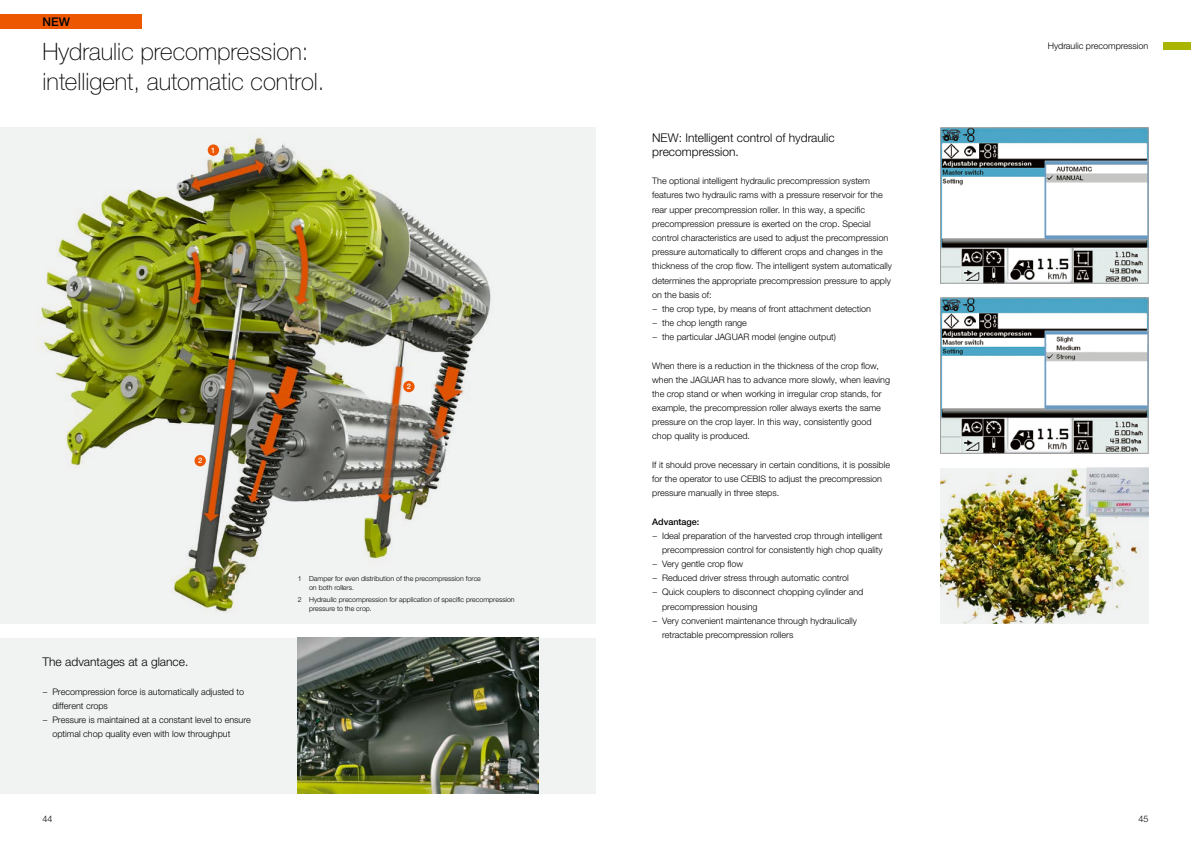
<style>
.page{position:relative;width:1191px;height:842px;background:#fff}
.page>*{position:absolute;margin:0;border:0;box-sizing:border-box;transform-origin:0 0}
.t1{font:100 24px/30px "CLAAS Helvetica Neue";color:#000}
.t2{font:300 12px/14.2px "CLAAS Helvetica Neue";color:#000}
.t3{font:500 12px "CLAAS Helvetica Neue";color:#000}
.t4{font:300 9px/14.2px "CLAAS Helvetica Neue";color:#000}
.t5{font:500 9px "CLAAS Helvetica Neue";color:#000}
.t6{font:500 7.5px "CLAAS Helvetica Neue";color:#fff}
.t7{font:300 7px/9px "CLAAS Helvetica Neue";color:#000}
</style>
<div class="page">
<div style="left:1162px;top:43px;width:29px;height:7px;background:#aab500"></div>
<div style="left:0;top:128px;width:595px;height:496px;background:#f1f2f2"></div>
<img style="left:37px;top:136px;width:454px;height:476px">
<div style="left:0;top:638px;width:595px;height:156px;background:#f1f2f2"></div>
<img style="left:298px;top:638px;width:241px;height:156px">
<div style="left:0;top:14px;width:142px;height:14px;background:#ed5700"></div>
<img style="left:942px;top:130px;width:204px;height:151px">
<div style="left:940px;top:128px;width:208px;height:155px;border:1px solid #9d9e9e"></div>
<img style="left:942px;top:300px;width:204px;height:152px">
<div style="left:940px;top:298px;width:208px;height:156px;border:1px solid #9d9e9e"></div>
<img style="left:940px;top:468px;width:208px;height:156px">
<div style="left:208px;top:144px;width:11px;height:12px;background:#ed5700;border-radius:50%"></div>
<div style="left:403px;top:381px;width:11px;height:11px;background:#ed5700;border-radius:50%"></div>
<div style="left:194px;top:455px;width:12px;height:11px;background:#ed5700;border-radius:50%"></div>
<h2 class="t3" style="left:43px;top:14px;width:29px">NEW</h2>
<h1 class="t1" style="left:43px;top:37px;width:283px">Hydraulic precompression: intelligent, automatic control.</h1>
<p class="t6" style="left:211px;top:145px;width:6px">1</p>
<p class="t6" style="left:198px;top:456px;width:6px">2</p>
<h2 class="t2" style="left:43px;top:655px;width:147px">The advantages at a glance.</h2>
<p class="t4" style="left:43px;top:684px;width:203px">− Precompression force is automatically adjusted to</p>
<p class="t4" style="left:52px;top:699px;width:57px">different crops</p>
<p class="t4" style="left:43px;top:713px;width:210px">− Pressure is maintained at a constant level to ensure</p>
<p class="t4" style="left:52px;top:727px;width:179px">optimal chop quality even with low throughput</p>
<p class="t6" style="left:407px;top:382px;width:6px">2</p>
<p class="t7" style="left:309px;top:574px;width:173px;text-indent:-11px">1 Damper for even distribution of the precompression force on both rollers.</p>
<p class="t7" style="left:309px;top:595px;width:207px;text-indent:-11px">2 Hydraulic precompression for application of specific precompression pressure to the crop.</p>
<h2 class="t2" style="left:652px;top:131px;width:184px">NEW: Intelligent control of hydraulic precompression.</h2>
<p class="t4" style="left:652px;top:174px;width:241px">The optional intelligent hydraulic precompression system features two hydraulic rams with a pressure reservoir for the rear upper precompression roller. In this way, a specific precompression pressure is exerted on the crop. Special control characteristics are used to adjust the precompression pressure automatically to different crops and changes in the thickness of the crop flow. The intelligent system automatically determines the appropriate precompression pressure to apply on the basis of:<br>− the crop type, by means of front attachment detection<br>− the chop length range<br>− the particular JAGUAR model (engine output)</p>
<p class="t4" style="left:652px;top:358px;width:239px">When there is a reduction in the thickness of the crop flow, when the JAGUAR has to advance more slowly, when leaving the crop stand or when working in irregular crop stands, for example, the precompression roller always exerts the same pressure on the crop layer. In this way, consistently good chop quality is produced.</p>
<p class="t4" style="left:652px;top:458px;width:239px">If it should prove necessary in certain conditions, it is possible for the operator to use CEBIS to adjust the precompression pressure manually in three steps.</p>
<p class="t5" style="left:652px;top:515px;width:49px">Advantage:</p>
<p class="t4" style="left:652px;top:529px;width:232px">− Ideal preparation of the harvested crop through intelligent</p>
<p class="t4" style="left:662px;top:543px;width:222px">precompression control for consistently high chop quality</p>
<p class="t4" style="left:652px;top:557px;width:92px">− Very gentle crop flow</p>
<p class="t4" style="left:652px;top:571px;width:198px">− Reduced driver stress through automatic control</p>
<p class="t4" style="left:652px;top:585px;width:213px">− Quick couplers to disconnect chopping cylinder and</p>
<p class="t4" style="left:662px;top:599px;width:97px">precompression housing</p>
<p class="t4" style="left:652px;top:614px;width:206px">− Very convenient maintenance through hydraulically</p>
<p class="t4" style="left:662px;top:628px;width:133px">retractable precompression rollers</p>
<p class="t4" style="left:1047px;top:39px;width:102px">Hydraulic precompression</p>
<p class="t4" style="left:43px;top:812px;width:12px">44</p>
<p class="t4" style="left:1138px;top:812px;width:12px">45</p>
</div>
